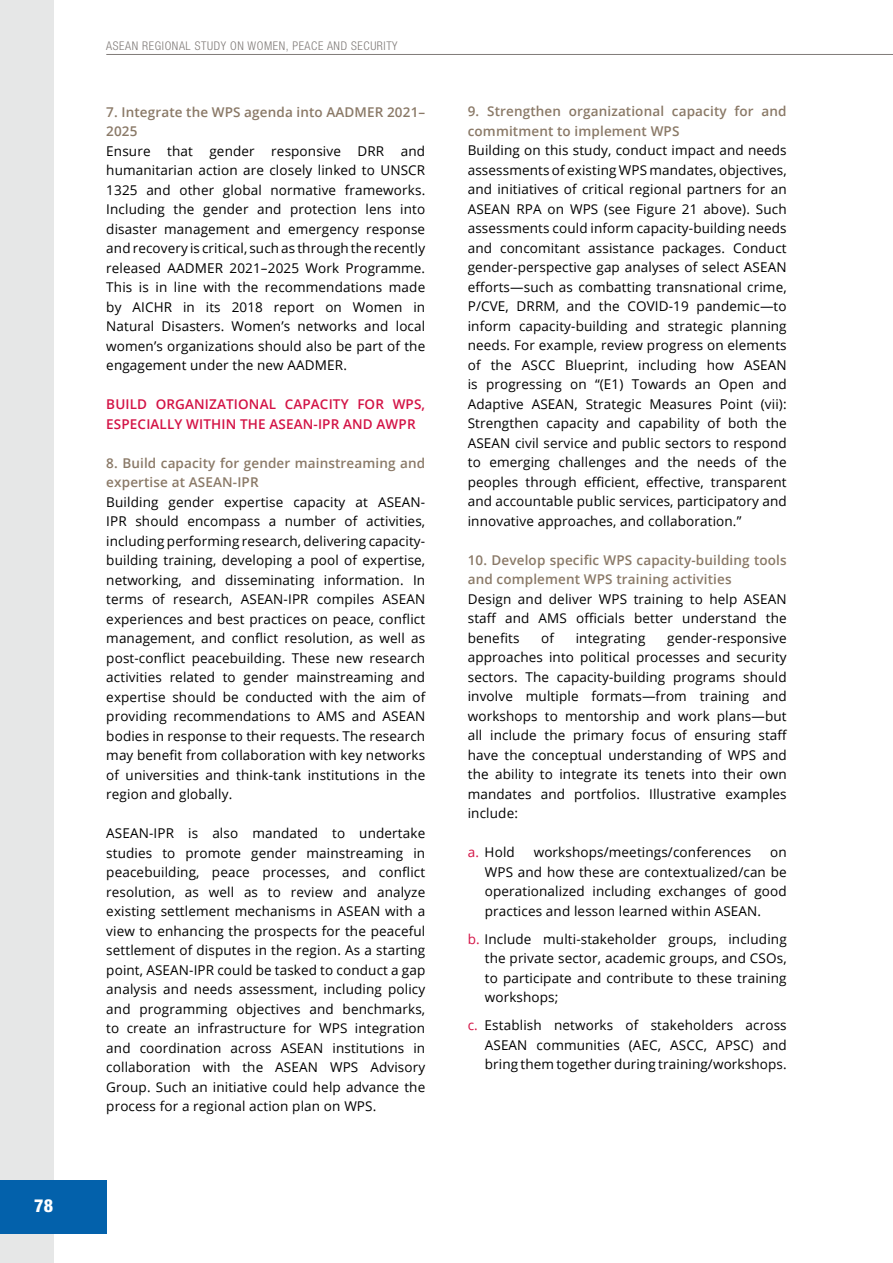
<style>
.page{position:relative;width:893px;height:1263px;background:#fff}
.page>*{position:absolute;margin:0;border:0;box-sizing:border-box;transform-origin:0 0}
.t1{font:800 condensed 18px "Helvetica Neue LT Pro";color:#fff}
.t2{font:13.5px/19.5px "Open Sans";letter-spacing:.01em;color:#000;text-align:justify}
.t3{font:600 13.5px/19.5px "Open Sans";letter-spacing:.01em;color:#8a7967}
.t4{font:600 13.5px/19.5px "Open Sans";letter-spacing:.01em;color:#d31245}
.t5{font:300 condensed 12px "Helvetica Neue LT Pro";letter-spacing:.05em;color:#807b78}
.s1{color:#d31245}
</style>
<div class="page">
<div style="left:0;top:0;width:53px;height:1263px;background:#e6e7e7"></div>
<div style="left:0;top:1180px;width:106px;height:53px;background:#0361ab"></div>
<hr style="left:106px;top:54px;width:787px;height:1px;background:#807b78">
<h1 class="t1" style="left:34px;top:1194px;width:20px">78</h1>
<p class="t5" style="left:106px;top:39px;width:293px">ASEAN REGIONAL STUDY ON WOMEN, PEACE AND SECURITY</p>
<p class="t3" style="left:106px;top:102px;width:320px">7. Integrate the WPS agenda into AADMER 2021–<br>2025</p>
<p class="t2" style="left:106px;top:141px;width:320px">Ensure that gender responsive DRR and humanitarian action are closely linked to UNSCR 1325 and other global normative frameworks.<br>Including the gender and protection lens into disaster management and emergency response and recovery is critical, such as through the recently released AADMER 2021–2025 Work Programme.<br>This is in line with the recommendations made by AICHR in its 2018 report on Women in Natural Disasters. Women’s networks and local women’s organizations should also be part of the engagement under the new AADMER.</p>
<p class="t4" style="left:106px;top:394px;width:320px">BUILD ORGANIZATIONAL CAPACITY FOR WPS,<br>ESPECIALLY WITHIN THE ASEAN-IPR AND AWPR</p>
<p class="t3" style="left:106px;top:453px;width:320px">8. Build capacity for gender mainstreaming and expertise at ASEAN-IPR</p>
<p class="t2" style="left:106px;top:492px;width:320px">Building gender expertise capacity at ASEAN-IPR should encompass a number of activities, including performing research, delivering capacity&shy;building training, developing a pool of expertise, networking, and disseminating information. In terms of research, ASEAN-IPR compiles ASEAN experiences and best practices on peace, conflict management, and conflict resolution, as well as post-conflict peacebuilding. These new research activities related to gender mainstreaming and expertise should be conducted with the aim of providing recommendations to AMS and ASEAN bodies in response to their requests. The research may benefit from collaboration with key networks of universities and think-tank institutions in the region and globally.</p>
<p class="t2" style="left:106px;top:823px;width:320px">ASEAN-IPR is also mandated to undertake studies to promote gender mainstreaming in peacebuilding, peace processes, and conflict resolution, as well as to review and analyze existing settlement mechanisms in ASEAN with a view to enhancing the prospects for the peaceful settlement of disputes in the region. As a starting point, ASEAN-IPR could be tasked to conduct a gap analysis and needs assessment, including policy and programming objectives and benchmarks, to create an infrastructure for WPS integration and coordination across ASEAN institutions in collaboration with the ASEAN WPS Advisory Group. Such an initiative could help advance the process for a regional action plan on WPS.</p>
<p class="t3" style="left:468px;top:101px;width:320px">9. Strengthen organizational capacity for and commitment to implement WPS</p>
<p class="t2" style="left:468px;top:140px;width:320px">Building on this study, conduct impact and needs assessments of existing WPS mandates, objectives, and initiatives of critical regional partners for an ASEAN RPA on WPS (see Figure 21 above). Such assessments could inform capacity-building needs and concomitant assistance packages. Conduct gender-perspective gap analyses of select ASEAN efforts—such as combatting transnational crime, P/CVE, DRRM, and the COVID-19 pandemic—to inform capacity-building and strategic planning needs. For example, review progress on elements of the ASCC Blueprint, including how ASEAN is progressing on “(E1) Towards an Open and Adaptive ASEAN, Strategic Measures Point (vii):<br>Strengthen capacity and capability of both the ASEAN civil service and public sectors to respond to emerging challenges and the needs of the peoples through efficient, effective, transparent and accountable public services, participatory and innovative approaches, and collaboration.”</p>
<p class="t3" style="left:468px;top:550px;width:320px">10. Develop specific WPS capacity-building tools and complement WPS training activities</p>
<p class="t2" style="left:468px;top:589px;width:320px">Design and deliver WPS training to help ASEAN staff and AMS officials better understand the benefits</p>
<p class="t2" style="left:541px;top:628px;width:14px">of</p>
<p class="t2" style="left:576px;top:628px;width:71px">integrating</p>
<p class="t2" style="left:468px;top:628px;width:321px;text-indent:199px">gender-responsive approaches into political processes and security sectors. The capacity-building programs should involve multiple formats—from training and workshops to mentorship and work plans—but all include the primary focus of ensuring staff have the conceptual understanding of WPS and the ability to integrate its tenets into their own mandates and portfolios. Illustrative examples include:</p>
<p class="t2" style="left:468px;top:842px;width:49px"><span class="s1">a.</span> Hold</p>
<p class="t2" style="left:534px;top:842px;width:219px">workshops/meetings/conferences</p>
<p class="t2" style="left:485px;top:842px;width:303px;text-indent:285px">on WPS and how these are contextualized/can be operationalized including exchanges of good practices and lesson learned within ASEAN.</p>
<p class="t2" style="left:485px;top:929px;width:303px;text-indent:-17px"><span class="s1">b.</span> Include multi-stakeholder groups, including the private sector, academic groups, and CSOs, to participate and contribute to these training workshops;</p>
<p class="t2" style="left:485px;top:1015px;width:303px;text-indent:-17px"><span class="s1">c.</span> Establish networks of stakeholders across ASEAN communities (AEC, ASCC, APSC) and bring them together during training/workshops.</p>
</div>
